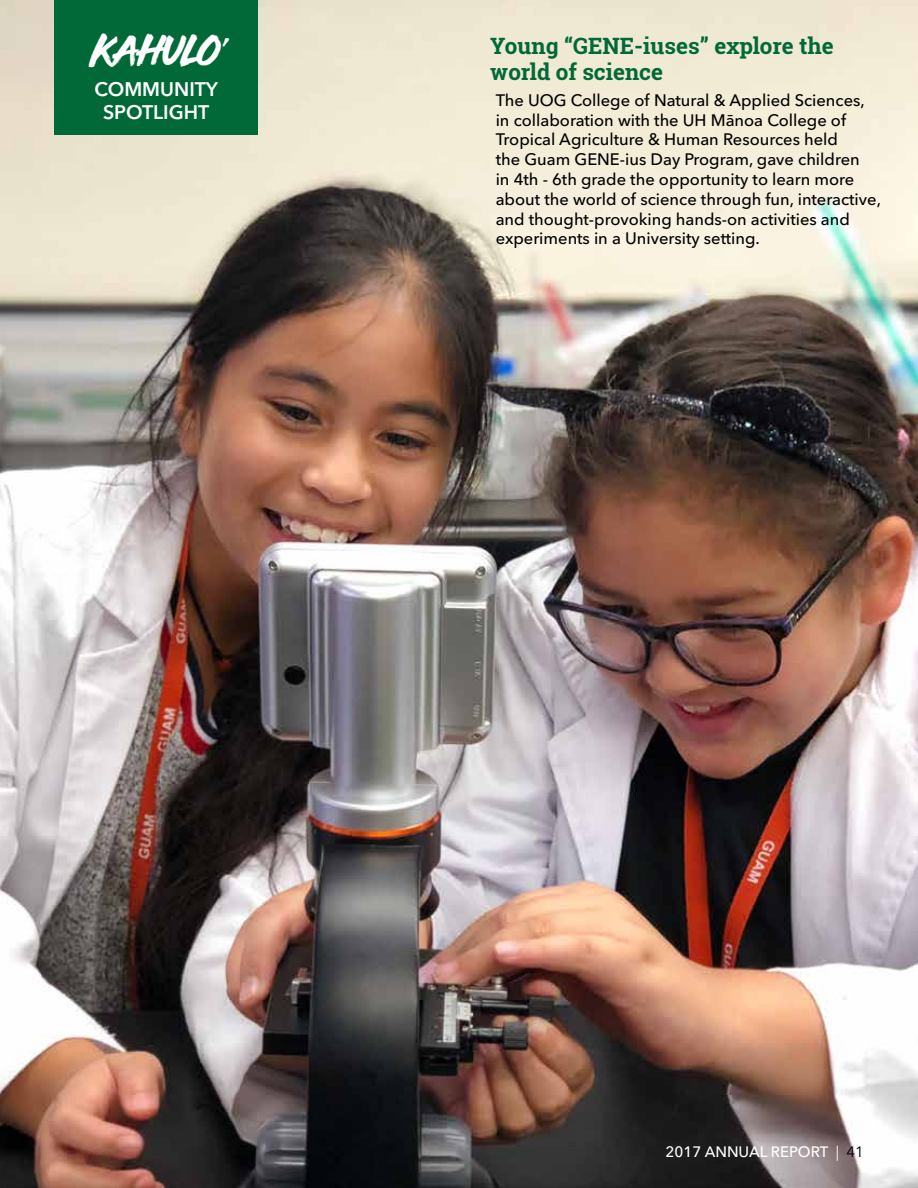
<style>
.page{position:relative;width:918px;height:1188px;background:#fff}
.page>*{position:absolute;margin:0;border:0;box-sizing:border-box;transform-origin:0 0}
.t1{font:39px "Third Rail";letter-spacing:-.04em;color:#fff}
.t2{font:700 22.5px/25.8px "Roboto Slab";color:#006937}
.t3{font:600 19.5px/23.4px "Avenir Next LT Pro";color:#fff;text-align:center}
.t4{font:500 16.5px/19.8px "Avenir Next LT Pro";color:#000}
.t5{font:500 15px "Avenir Next LT Pro";color:#fff}
.s1{font-family:"Bradley Hand ITCTT";font-weight:700}
.s2{font-weight:400}
.s3{font-weight:400;color:#000}
</style>
<div class="page">
<img style="left:0;top:0;width:918px;height:1188px">
<div style="left:54px;top:0;width:204px;height:135px;background:#006937"></div>
<h1 class="t1" style="left:91px;top:33px;width:140px">KAHULO<span class="s1">’</span></h1>
<p class="t3" style="left:94px;top:77px;width:125px">COMMUNITY<br>SPOTLIGHT</p>
<h2 class="t2" style="left:490px;top:33px;width:345px">Young “GENE-iuses” explore the world of science</h2>
<p class="t4" style="left:496px;top:90px;width:387px">The UOG College of Natural &amp; Applied Sciences, in collaboration with the UH Mānoa College of Tropical Agriculture &amp; Human Resources held<br>the Guam GENE-ius Day Program, gave children<br>in 4th - 6th grade the opportunity to learn more about the world of science through fun, interactive, and thought-provoking hands-on activities and experiments in a University setting.</p>
<p class="t5" style="left:666px;top:1143px;width:200px">2017 ANNUAL REPORT <span class="s2">|</span> <span class="s3">41</span></p>
</div>
